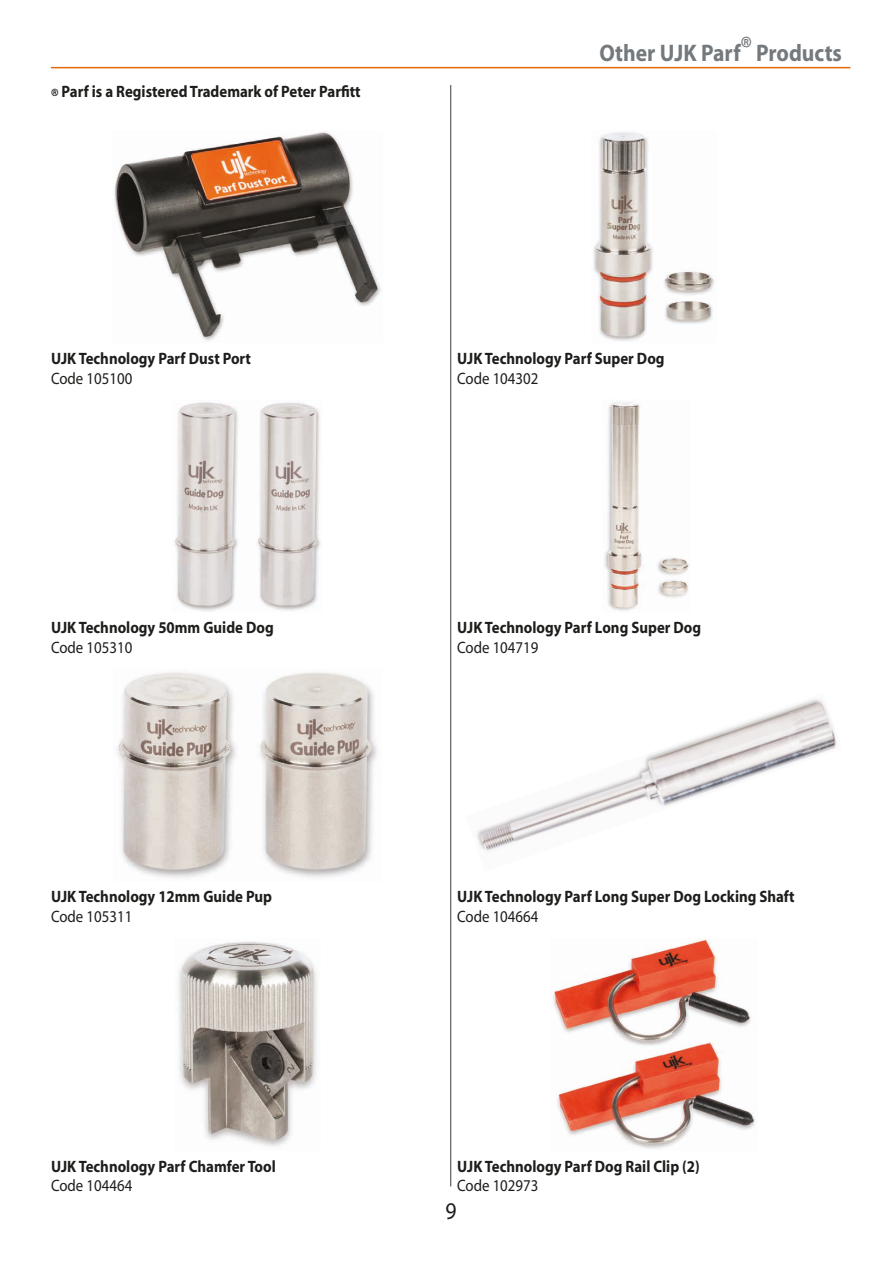
<style>
.page{position:relative;width:893px;height:1263px;background:#fff}
.page>*{position:absolute;margin:0;border:0;box-sizing:border-box;transform-origin:0 0}
.Main_Heading_Right{font:700 24px "Myriad";color:#73797d;scale:.9 1}
.Page_Numbers{font:24px "Myriad";color:#1d1d1b;scale:.9 1}
.Figure_Text{font:700 16.5px "Myriad";color:#1d1d1b;scale:.9 1}
.Figure_Text-2{font:16.5px "Myriad";color:#1d1d1b;scale:.9 1}
.Manual_Text{font:700 16.5px "Myriad";color:#1d1d1b;scale:.9 1}
</style>
<div class="page">
<hr style="left:51px;top:67px;width:799px;height:1px;background:#e66706">
<hr style="left:450px;top:85px;width:1px;height:1101px;background:#3d3d3c">
<img style="left:114px;top:132px;width:267px;height:209px">
<img style="left:593px;top:132px;width:122px;height:209px">
<img style="left:174px;top:402px;width:147px;height:209px">
<img style="left:604px;top:402px;width:85px;height:209px">
<img style="left:117px;top:672px;width:261px;height:206px">
<img style="left:476px;top:699px;width:361px;height:152px">
<img style="left:178px;top:942px;width:139px;height:205px">
<img style="left:552px;top:938px;width:203px;height:211px">
<p class="Manual_Text" style="left:51px;top:83px;width:346px">® Parf is a Registered Trademark of Peter Parfitt</p>
<p class="Main_Heading_Right" style="left:599px;top:40px;width:271px">Other UJK Parf® Products</p>
<p class="Figure_Text" style="left:51px;top:350px;width:224px">UJK Technology Parf Dust Port</p>
<p class="Figure_Text-2" style="left:51px;top:370px;width:92px">Code 105100</p>
<p class="Figure_Text" style="left:457px;top:350px;width:232px">UJK Technology Parf Super Dog</p>
<p class="Figure_Text-2" style="left:457px;top:370px;width:92px">Code 104302</p>
<p class="Figure_Text" style="left:51px;top:619px;width:249px">UJK Technology 50mm Guide Dog</p>
<p class="Figure_Text-2" style="left:51px;top:639px;width:92px">Code 105310</p>
<p class="Figure_Text" style="left:457px;top:619px;width:273px">UJK Technology Parf Long Super Dog</p>
<p class="Figure_Text-2" style="left:457px;top:639px;width:92px">Code 104719</p>
<p class="Figure_Text" style="left:51px;top:888px;width:247px">UJK Technology 12mm Guide Pup</p>
<p class="Figure_Text-2" style="left:51px;top:908px;width:92px">Code 105311</p>
<p class="Figure_Text" style="left:457px;top:888px;width:377px">UJK Technology Parf Long Super Dog Locking Shaft</p>
<p class="Figure_Text-2" style="left:457px;top:908px;width:92px">Code 104664</p>
<p class="Figure_Text" style="left:51px;top:1157px;width:251px">UJK Technology Parf Chamfer Tool</p>
<p class="Figure_Text-2" style="left:51px;top:1178px;width:92px">Code 104464</p>
<p class="Figure_Text" style="left:457px;top:1157px;width:271px">UJK Technology Parf Dog Rail Clip (2)</p>
<p class="Figure_Text-2" style="left:457px;top:1178px;width:92px">Code 102973</p>
<p class="Page_Numbers" style="left:445px;top:1199px;width:14px">9</p>
</div>
